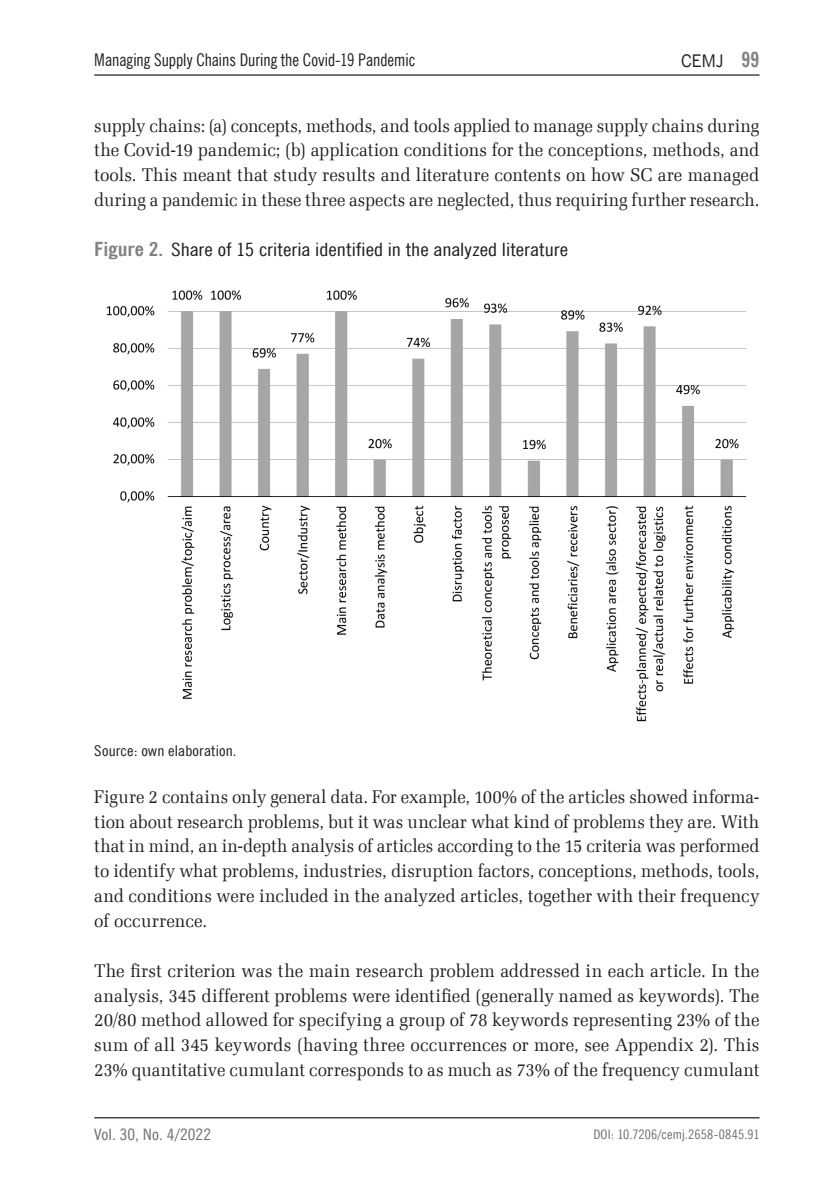
<style>
.page{position:relative;width:834px;height:1191px;background:#fff}
.page>*{position:absolute;margin:0;border:0;box-sizing:border-box;transform-origin:0 0}
.t1{font:18.38px/24.8px "Zapf Ellipt EU";color:#231f20;text-align:justify;scale:.94 1}
.t2{font:18.38px/24.8px "Zapf Ellipt EU";color:#231f20;text-align:justify;scale:.95 1}
.t3{font:18.38px "News Goth Cn EU";letter-spacing:.005em;color:#231f20;scale:1.2 1}
.t4{font:17.5px "News Goth Cn EU";color:#231f20}
.t5{font:17.5px "News Goth EU";color:#231f20}
.t6{font:15.75px "News Goth Cn EU";letter-spacing:.005em;color:#6c6d70;scale:1.15 1}
.t7{font:14.88px "News Goth Cn EU";letter-spacing:.01em;color:#231f20;scale:1.15 1}
.t8{font:13.12px "News Goth Cn EU";letter-spacing:.015em;color:#6c6d70;scale:1.1 1}
.s1{font-family:"News Goth Cn EU";font-weight:700;font-size:21px;color:#808285}
.s2{font-weight:700;font-size:19.25px;color:#808285}
</style>
<div class="page">
<hr style="left:94px;top:1117px;width:665px;height:1px;background:#231f20">
<hr style="left:94px;top:74px;width:665px;height:2px;background:#231f20">
<img style="left:106px;top:290px;width:641px;height:432px">
<p class="t4" style="left:94px;top:49px;width:322px">Managing Supply Chains During the Covid-19 Pandemic</p>
<p class="t5" style="left:681px;top:50px;width:80px">CEMJ <span class="s1">99</span></p>
<p class="t1" style="left:94px;top:113px;width:709px">supply chains: (a) concepts, methods, and tools applied to manage supply chains during the Covid-19 pandemic; (b) application conditions for the conceptions, methods, and tools. This meant that study results and literature contents on how SC are managed during a pandemic in these three aspects are neglected, thus requiring further research.</p>
<p class="t3" style="left:94px;top:238px;width:396px"><span class="s2">Figure 2.</span> Share of 15 criteria identified in the analyzed literature</p>
<p class="t7" style="left:94px;top:741px;width:125px">Source: own elaboration.</p>
<p class="t1" style="left:94px;top:784px;width:709px">Figure 2 contains only general data. For example, 100% of the articles showed informa&shy;tion about research problems, but it was unclear what kind of problems they are. With that in mind, an in-depth analysis of articles according to the 15 criteria was performed to identify what problems, industries, disruption factors, conceptions, methods, tools, and conditions were included in the analyzed articles, together with their frequency of occurrence.</p>
<p class="t2" style="left:94px;top:958px;width:701px">The first criterion was the main research problem addressed in each article. In the analysis, 345 different problems were identified (generally named as keywords). The 20/80 method allowed for specifying a group of 78 keywords representing 23% of the sum of all 345 keywords (having three occurrences or more, see Appendix 2). This 23% quantitative cumulant corresponds to as much as 73% of the frequency cumulant</p>
<p class="t6" style="left:94px;top:1124px;width:103px">Vol. 30, No. 4/2022</p>
<p class="t8" style="left:593px;top:1126px;width:152px">DOI: 10.7206/cemj.2658-0845.91</p>
</div>
